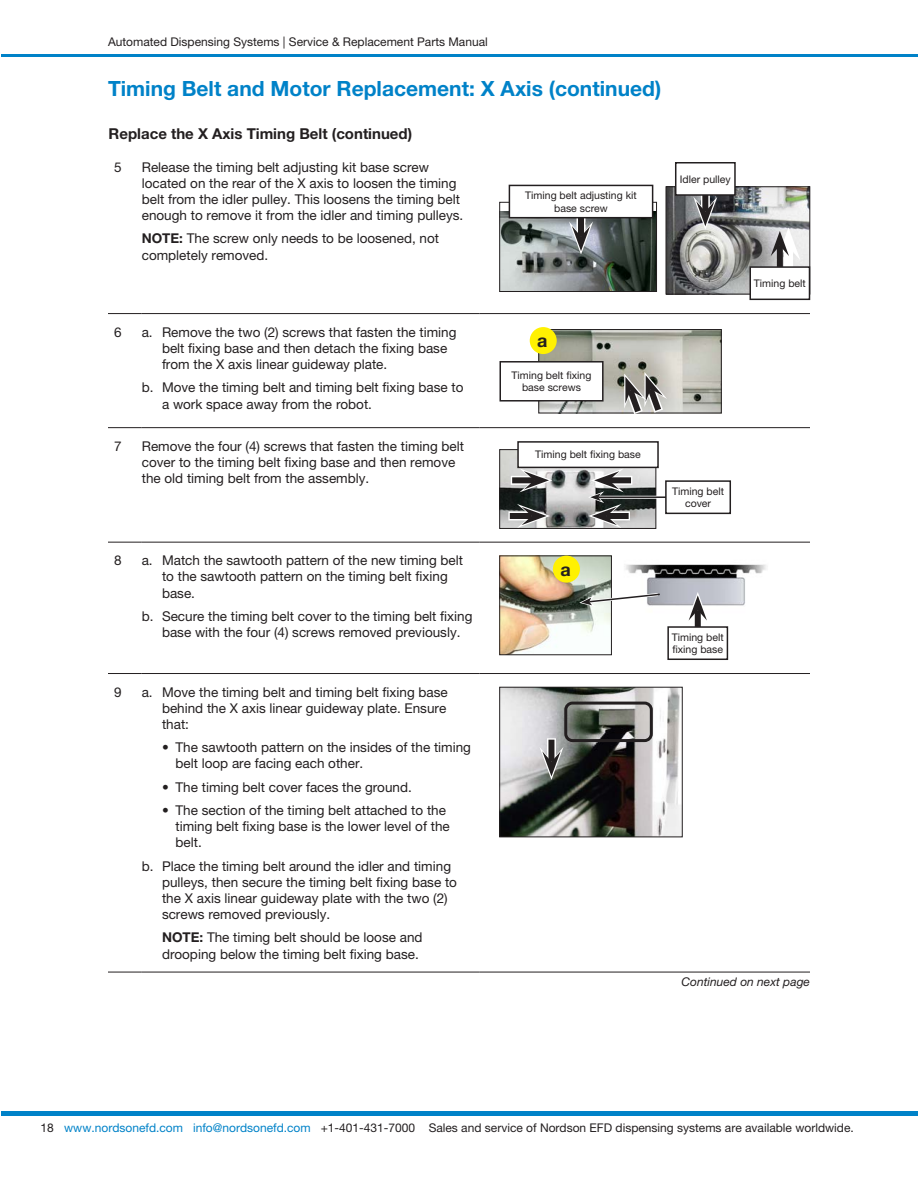
<style>
.page{position:relative;width:918px;height:1188px;background:#fff}
.page>*{position:absolute;margin:0;border:0;box-sizing:border-box;transform-origin:0 0}
.EFD-Head-Lev2_contd{font:700 21px "Helvetica Neue LT Pro";color:#0082c8}
.EFD-Callout_-12CB{font:700 18px "Helvetica Neue LT Pro";color:#231f20}
.EFD-Head-Lev4{font:700 15px "Helvetica Neue LT Pro";color:#231f20}
.EFD-TableText-9L{font:13.5px/16.2px "Helvetica Neue LT Pro";color:#231f20}
.EFD-TableNote-0_1875-9L{font:13.5px/16.2px "Helvetica Neue LT Pro";color:#231f20}
.EFD-TableNote-0-9L{font:13.5px/16.2px "Helvetica Neue LT Pro";color:#231f20}
.t1{font:12px "Helvetica Neue LT Pro";color:#231f20}
.EFD-Cont_on_Next_Page{font:italic 12px "Helvetica Neue LT Pro";color:#231f20}
.EFD-Callout-7C{font:10.5px/12.6px "Helvetica Neue LT Pro";color:#231f20;text-align:center}
.s1{font-weight:700}
.s2{color:#0082c8}
</style>
<div class="page">
<hr style="left:1px;top:54px;width:917px;height:2px;background:#0082c8">
<hr style="left:1px;top:1112px;width:917px;height:4px;background:#0082c8">
<hr style="left:108px;top:313px;width:34px;height:1px;background:#231f20">
<hr style="left:479px;top:313px;width:331px;height:1px;background:#231f20">
<hr style="left:108px;top:427px;width:34px;height:1px;background:#231f20">
<hr style="left:108px;top:542px;width:34px;height:1px;background:#231f20">
<hr style="left:108px;top:673px;width:34px;height:1px;background:#231f20">
<hr style="left:479px;top:427px;width:331px;height:1px;background:#231f20">
<hr style="left:142px;top:542px;width:337px;height:1px;background:#231f20">
<hr style="left:479px;top:542px;width:331px;height:1px;background:#231f20">
<hr style="left:479px;top:673px;width:331px;height:1px;background:#231f20">
<hr style="left:108px;top:972px;width:34px;height:1px;background:#231f20">
<hr style="left:479px;top:972px;width:331px;height:1px;background:#231f20">
<hr style="left:142px;top:673px;width:337px;height:1px;background:#231f20">
<hr style="left:142px;top:972px;width:337px;height:1px;background:#231f20">
<hr style="left:142px;top:313px;width:337px;height:1px;background:#231f20">
<hr style="left:142px;top:427px;width:337px;height:1px;background:#231f20">
<img style="left:668px;top:189px;width:140px;height:103px">
<div style="left:666px;top:187px;width:144px;height:107px;border:1px solid #231f20"></div>
<div style="left:784px;top:247px;width:9px;height:22px;background:#fff"></div>
<div style="left:777px;top:246px;width:6px;height:22px;background:#231f20"></div>
<svg style="left:771px;top:227px;width:30px;height:34px"></svg>
<div style="left:750px;top:267px;width:59px;height:32px;background:#fff"></div>
<div style="left:749px;top:266px;width:61px;height:34px;border:2px solid #231f20"></div>
<div style="left:701px;top:188px;width:9px;height:23px;background:#b1afb0"></div>
<div style="left:702px;top:189px;width:6px;height:23px;background:#231f20"></div>
<svg style="left:693px;top:197px;width:24px;height:33px"></svg>
<div style="left:676px;top:163px;width:59px;height:32px;background:#fff"></div>
<div style="left:675px;top:162px;width:61px;height:34px;border:2px solid #231f20"></div>
<img style="left:502px;top:211px;width:153px;height:79px">
<div style="left:500px;top:202px;width:157px;height:90px;border:1px solid #231f20"></div>
<svg style="left:577px;top:218px;width:9px;height:4px"></svg>
<div style="left:578px;top:214px;width:6px;height:22px;background:#231f20"></div>
<svg style="left:569px;top:222px;width:24px;height:33px"></svg>
<div style="left:509px;top:185px;width:144px;height:33px;background:#fff"></div>
<div style="left:509px;top:185px;width:144px;height:33px;border:2px solid #231f20"></div>
<img style="left:541px;top:331px;width:179px;height:80px">
<div style="left:539px;top:329px;width:183px;height:84px;border:1px solid #231f20"></div>
<div style="left:500px;top:362px;width:103px;height:39px;background:#fff"></div>
<div style="left:500px;top:361px;width:104px;height:41px;border:2px solid #231f20"></div>
<div style="left:530px;top:327px;width:27px;height:27px;background:#fff101;border-radius:50%"></div>
<svg style="left:619px;top:372px;width:51px;height:42px;background:#9a9994"></svg>
<img style="left:502px;top:451px;width:152px;height:76px">
<div style="left:500px;top:449px;width:156px;height:80px;border:1px solid #231f20"></div>
<div style="left:610px;top:476px;width:22px;height:9px;background:#b2b0b1"></div>
<div style="left:609px;top:477px;width:22px;height:6px;background:#231f20"></div>
<svg style="left:511px;top:476px;width:8px;height:9px"></svg>
<div style="left:512px;top:477px;width:22px;height:6px;background:#231f20"></div>
<svg style="left:519px;top:468px;width:33px;height:24px"></svg>
<div style="left:608px;top:511px;width:22px;height:9px;background:#fff"></div>
<div style="left:607px;top:513px;width:22px;height:6px;background:#231f20"></div>
<svg style="left:508px;top:511px;width:9px;height:9px"></svg>
<div style="left:510px;top:513px;width:22px;height:6px;background:#231f20"></div>
<svg style="left:517px;top:504px;width:33px;height:24px"></svg>
<div style="left:518px;top:442px;width:140px;height:25px;background:#fff"></div>
<div style="left:517px;top:441px;width:142px;height:27px;border:2px solid #231f20"></div>
<hr style="left:599px;top:496px;width:76px;height:3px;background:#fff">
<hr style="left:598px;top:496px;width:79px;height:2px;background:#231f20">
<svg style="left:588px;top:468px;width:36px;height:60px"></svg>
<div style="left:666px;top:481px;width:64px;height:32px;background:#fff"></div>
<div style="left:665px;top:480px;width:66px;height:34px;border:2px solid #231f20"></div>
<img style="left:502px;top:558px;width:108px;height:95px">
<div style="left:500px;top:556px;width:112px;height:99px;border:1px solid #231f20"></div>
<div style="left:553px;top:556px;width:27px;height:27px;background:#fff101;border-radius:50%"></div>
<img style="left:625px;top:564px;width:141px;height:42px">
<svg style="left:579px;top:591px;width:82px;height:16px"></svg>
<div style="left:693px;top:611px;width:9px;height:23px;background:#d0cfcf"></div>
<div style="left:695px;top:610px;width:6px;height:22px;background:#231f20"></div>
<svg style="left:686px;top:592px;width:24px;height:33px"></svg>
<div style="left:668px;top:627px;width:59px;height:32px;background:#fff"></div>
<div style="left:667px;top:626px;width:61px;height:34px;border:2px solid #231f20"></div>
<img style="left:502px;top:689px;width:178px;height:146px">
<div style="left:500px;top:687px;width:182px;height:150px;border:1px solid #231f20"></div>
<div style="left:564px;top:702px;width:89px;height:40px;border:3px solid #231f20;border-radius:7px"></div>
<svg style="left:547px;top:738px;width:9px;height:9px"></svg>
<div style="left:548px;top:740px;width:6px;height:22px;background:#231f20"></div>
<svg style="left:539px;top:747px;width:25px;height:33px"></svg>
<p class="t1" style="left:108px;top:35px;width:381px">Automated Dispensing Systems | Service &amp; Replacement Parts Manual</p>
<p class="EFD-Head-Lev2_contd" style="left:108px;top:75px;width:555px">Timing Belt and Motor Replacement: X Axis (continued)</p>
<p class="EFD-Head-Lev4" style="left:109px;top:124px;width:305px">Replace the X Axis Timing Belt (continued)</p>
<p class="EFD-TableText-9L" style="left:114px;top:159px;width:9px">5</p>
<p class="EFD-TableText-9L" style="left:142px;top:159px;width:323px">Release the timing belt adjusting kit base screw located on the rear of the X axis to loosen the timing belt from the idler pulley. This loosens the timing belt enough to remove it from the idler and timing pulleys.</p>
<p class="EFD-TableNote-0-9L" style="left:142px;top:230px;width:299px"><span class="s1">NOTE:</span> The screw only needs to be loosened, not completely removed.</p>
<p class="EFD-TableText-9L" style="left:114px;top:324px;width:9px">6</p>
<p class="EFD-TableText-9L" style="left:162px;top:324px;width:296px;text-indent:-20px">a. Remove the two (2) screws that fasten the timing belt fixing base and then detach the fixing base from the X axis linear guideway plate.</p>
<p class="EFD-TableText-9L" style="left:162px;top:379px;width:303px;text-indent:-20px">b. Move the timing belt and timing belt fixing base to a work space away from the robot.</p>
<p class="EFD-Callout-7C" style="left:525px;top:189px;width:113px">Timing belt adjusting kit base screw</p>
<p class="EFD-Callout_-12CB" style="left:537px;top:329px;width:12px">a</p>
<p class="EFD-Callout-7C" style="left:512px;top:369px;width:81px">Timing belt fixing base screws</p>
<p class="EFD-TableText-9L" style="left:114px;top:438px;width:9px">7</p>
<p class="EFD-TableText-9L" style="left:142px;top:438px;width:324px">Remove the four (4) screws that fasten the timing belt cover to the timing belt fixing base and then remove the old timing belt from the assembly.</p>
<p class="EFD-Callout-7C" style="left:535px;top:448px;width:107px">Timing belt fixing base</p>
<p class="EFD-TableText-9L" style="left:114px;top:552px;width:9px">8</p>
<p class="EFD-TableText-9L" style="left:162px;top:552px;width:303px;text-indent:-20px">a. Match the sawtooth pattern of the new timing belt to the sawtooth pattern on the timing belt fixing base.</p>
<p class="EFD-TableText-9L" style="left:162px;top:608px;width:312px;text-indent:-20px">b. Secure the timing belt cover to the timing belt fixing base with the four (4) screws removed previously.</p>
<p class="EFD-TableText-9L" style="left:114px;top:684px;width:9px">9</p>
<p class="EFD-TableText-9L" style="left:162px;top:684px;width:287px;text-align:justify;text-indent:-20px">a. Move the timing belt and timing belt fixing base behind the X axis linear guideway plate. Ensure that:</p>
<p class="EFD-TableText-9L" style="left:176px;top:739px;width:297px;text-indent:-14px">• The sawtooth pattern on the insides of the timing belt loop are facing each other.</p>
<p class="EFD-TableText-9L" style="left:162px;top:779px;width:251px">• The timing belt cover faces the ground.</p>
<p class="EFD-TableText-9L" style="left:176px;top:802px;width:276px;text-indent:-14px">• The section of the timing belt attached to the timing belt fixing base is the lower level of the belt.</p>
<p class="EFD-TableText-9L" style="left:162px;top:857px;width:297px;text-indent:-20px">b. Place the timing belt around the idler and timing pulleys, then secure the timing belt fixing base to the X axis linear guideway plate with the two (2) screws removed previously.</p>
<p class="EFD-TableNote-0_1875-9L" style="left:162px;top:929px;width:262px"><span class="s1">NOTE:</span> The timing belt should be loose and drooping below the timing belt fixing base.</p>
<p class="EFD-Callout_-12CB" style="left:561px;top:558px;width:12px">a</p>
<p class="EFD-Callout-7C" style="left:680px;top:172px;width:52px">Idler pulley</p>
<p class="EFD-Callout-7C" style="left:754px;top:277px;width:53px">Timing belt</p>
<p class="EFD-Callout-7C" style="left:672px;top:485px;width:53px">Timing belt cover</p>
<p class="EFD-Callout-7C" style="left:672px;top:630px;width:53px;text-align:left">Timing belt fixing base</p>
<p class="EFD-Cont_on_Next_Page" style="left:682px;top:975px;width:130px">Continued on next page</p>
<p class="t1" style="left:41px;top:1121px;width:815px">18 <span class="s2">www.nordsonefd.com info@nordsonefd.com</span> +1-401-431-7000 Sales and service of Nordson EFD dispensing systems are available worldwide.</p>
</div>
